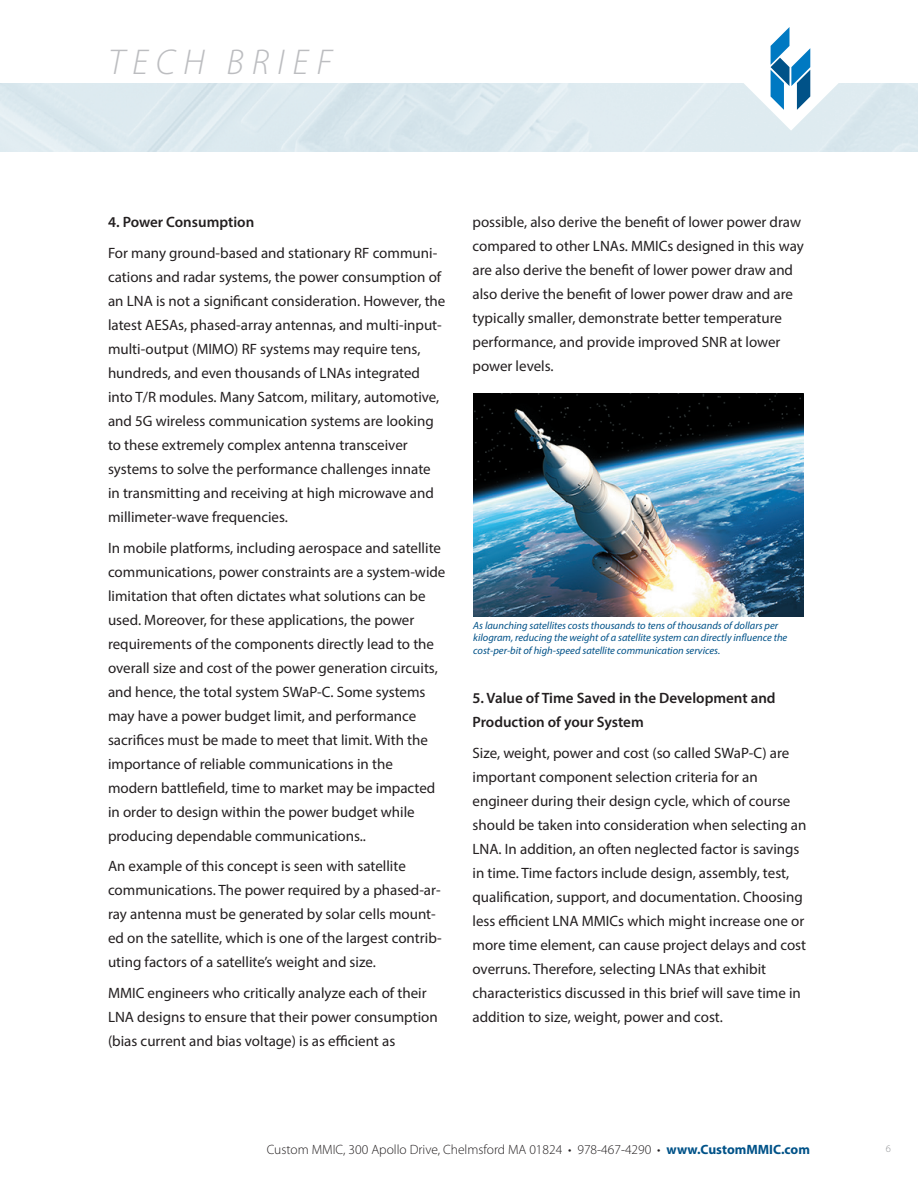
<style>
.page{position:relative;width:918px;height:1188px;background:#fff}
.page>*{position:absolute;margin:0;border:0;box-sizing:border-box;transform-origin:0 0}
.t1{font:italic 300 36px "Myriad Pro";letter-spacing:.22em;color:#bcbdc0}
.t2{font:15px/24px "Myriad Pro";color:#231f20}
.t3{font:600 15px/24px "Myriad Pro";color:#231f20}
.t4{font:300 13.5px "Myriad Pro";color:#231f20}
.t5{font:italic 10.5px/12.6px "Myriad Pro";color:#005288}
.t6{font:300 10.5px "Myriad Pro";color:#939598}
.s1{font-weight:700;color:#005288}
</style>
<div class="page">
<svg style="left:728px;top:27px;width:126px;height:104px"></svg>
<img style="left:473px;top:393px;width:330px;height:224px">
<h1 class="t1" style="left:108px;top:40px;width:225px">TECH BRIEF</h1>
<p class="t3" style="left:108px;top:210px;width:148px">4. Power Consumption</p>
<p class="t2" style="left:108px;top:241px;width:339px">For many ground-based and stationary RF communi&shy;cations and radar systems, the power consumption of an LNA is not a significant consideration. However, the latest AESAs, phased-array antennas, and multi-input&shy;multi-output (MIMO) RF systems may require tens, hundreds, and even thousands of LNAs integrated into T/R modules. Many Satcom, military, automotive, and 5G wireless communication systems are looking to these extremely complex antenna transceiver systems to solve the performance challenges innate in transmitting and receiving at high microwave and millimeter-wave frequencies.</p>
<p class="t2" style="left:108px;top:535px;width:339px">In mobile platforms, including aerospace and satellite communications, power constraints are a system-wide limitation that often dictates what solutions can be used. Moreover, for these applications, the power requirements of the components directly lead to the overall size and cost of the power generation circuits, and hence, the total system SWaP-C. Some systems may have a power budget limit, and performance sacrifices must be made to meet that limit. With the importance of reliable communications in the modern battlefield, time to market may be impacted in order to design within the power budget while producing dependable communications..</p>
<p class="t2" style="left:108px;top:854px;width:335px">An example of this concept is seen with satellite communications. The power required by a phased-ar&shy;ray antenna must be generated by solar cells mount&shy;ed on the satellite, which is one of the largest contrib&shy;uting factors of a satellite’s weight and size.</p>
<p class="t2" style="left:108px;top:981px;width:331px">MMIC engineers who critically analyze each of their<br>LNA designs to ensure that their power consumption (bias current and bias voltage) is as efficient as</p>
<p class="t2" style="left:472px;top:210px;width:333px">possible, also derive the benefit of lower power draw compared to other LNAs. MMICs designed in this way are also derive the benefit of lower power draw and also derive the benefit of lower power draw and are typically smaller, demonstrate better temperature performance, and provide improved SNR at lower power levels.</p>
<p class="t5" style="left:473px;top:619px;width:316px">As launching satellites costs thousands to tens of thousands of dollars per kilogram, reducing the weight of a satellite system can directly influence the cost-per-bit of high-speed satellite communication services.</p>
<p class="t3" style="left:472px;top:686px;width:305px">5. Value of Time Saved in the Development and<br>Production of your System</p>
<p class="t2" style="left:472px;top:741px;width:336px">Size, weight, power and cost (so called SWaP-C) are important component selection criteria for an engineer during their design cycle, which of course should be taken into consideration when selecting an LNA. In addition, an often neglected factor is savings in time. Time factors include design, assembly, test, qualification, support, and documentation. Choosing less efficient LNA MMICs which might increase one or more time element, can cause project delays and cost overruns. Therefore, selecting LNAs that exhibit characteristics discussed in this brief will save time in addition to size, weight, power and cost.</p>
<p class="t4" style="left:267px;top:1141px;width:545px">Custom MMIC, 300 Apollo Drive, Chelmsford MA 01824 • 978-467-4290 • <span class="s1">www.CustomMMIC.com</span></p>
<p class="t6" style="left:886px;top:1142px;width:7px">6</p>
</div>
